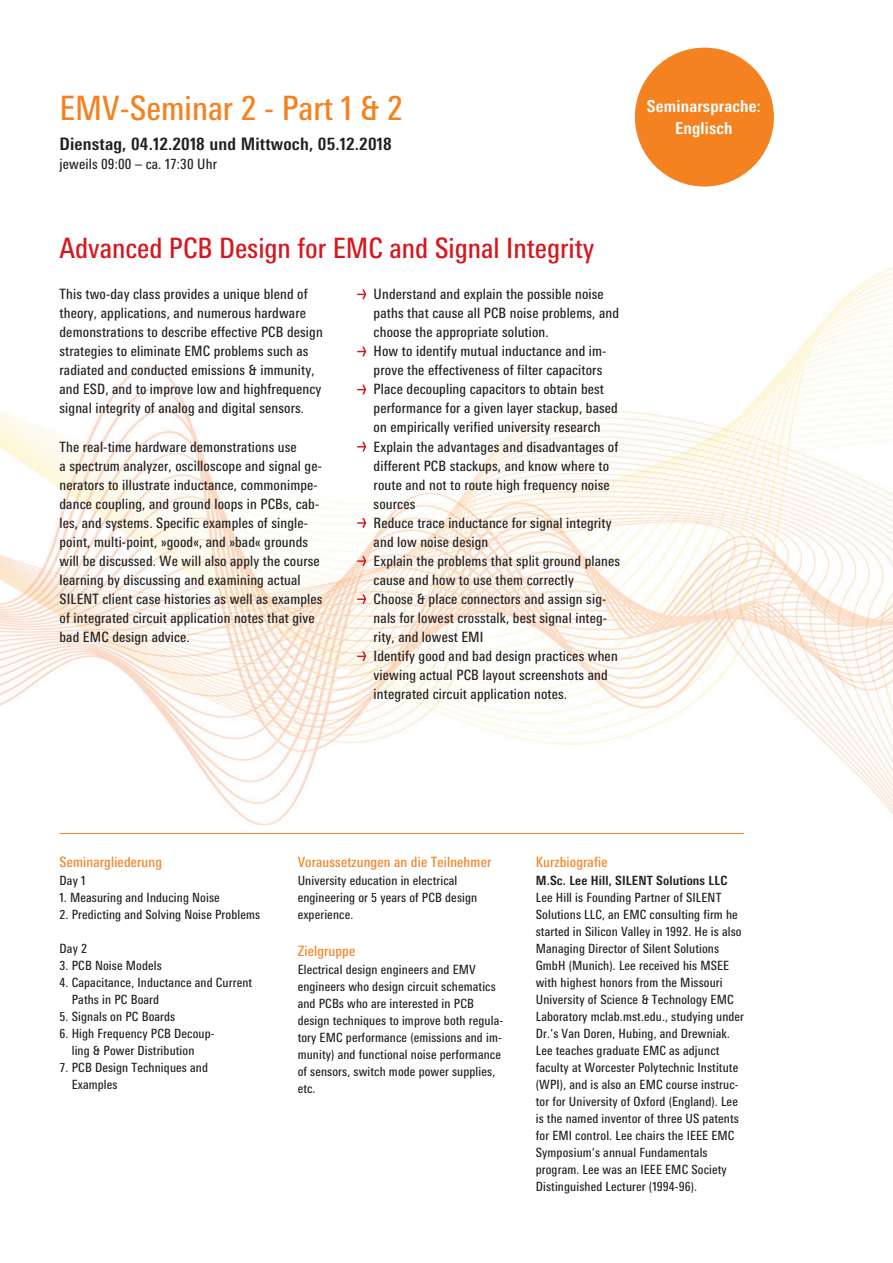
<style>
.page{position:relative;width:893px;height:1263px;background:#fff}
.page>*{position:absolute;margin:0;border:0;box-sizing:border-box;transform-origin:0 0}
.t1{font:condensed 33.6px "Messe Univers";color:#f58220}
.t2{font:condensed 28.05px "Messe Univers";color:#d7171f}
.t3{font:700 condensed 17.25px "Messe Univers";letter-spacing:.01em;color:#231f20}
.t4{font:700 condensed 16.5px/22.6px "Messe Univers";letter-spacing:.01em;color:#fff;text-align:center}
.t5{font:condensed 14.25px/19px "Messe Univers";letter-spacing:.01em;color:#231f20}
.t6{font:condensed 14.25px "Messe Univers";letter-spacing:.01em;color:#f58220}
.t7{font:condensed 12.75px/17px "Messe Univers";letter-spacing:.01em;color:#231f20}
.t8{font:700 condensed 12.75px "Messe Univers";letter-spacing:.01em;color:#231f20}
</style>
<div class="page">
<img style="left:0;top:267px;width:893px;height:557px">
<svg style="left:357px;top:289px;width:9px;height:10px"></svg>
<svg style="left:357px;top:347px;width:9px;height:9px"></svg>
<svg style="left:357px;top:385px;width:9px;height:9px"></svg>
<svg style="left:357px;top:442px;width:9px;height:9px"></svg>
<svg style="left:357px;top:518px;width:9px;height:10px"></svg>
<svg style="left:357px;top:556px;width:9px;height:10px"></svg>
<svg style="left:357px;top:594px;width:9px;height:10px"></svg>
<svg style="left:357px;top:651px;width:9px;height:10px"></svg>
<div style="left:635px;top:48px;width:139px;height:139px;background:#f58220;border-radius:50%"></div>
<hr style="left:60px;top:833px;width:684px;height:1px;background:#f58220">
<h1 class="t1" style="left:60px;top:87px;width:345px">EMV-Seminar 2 - Part 1 &amp; 2</h1>
<p class="t3" style="left:60px;top:133px;width:334px">Dienstag, 04.12.2018 und Mittwoch, 05.12.2018</p>
<p class="t5" style="left:60px;top:154px;width:159px">jeweils 09:00 – ca. 17:30 Uhr</p>
<h2 class="t2" style="left:60px;top:231px;width:536px">Advanced PCB Design for EMC and Signal Integrity</h2>
<p class="t5" style="left:60px;top:284px;width:265px">This two-day class provides a unique blend of theory, applications, and numerous hardware demonstrations to describe effective PCB design strategies to eliminate EMC problems such as radiated and conducted emissions &amp; immunity, and ESD, and to improve low and highfrequency signal integrity of analog and digital sensors.</p>
<p class="t5" style="left:60px;top:437px;width:265px">The real-time hardware demonstrations use<br>a spectrum analyzer, oscilloscope and signal ge&shy;nerators to illustrate inductance, commonimpe&shy;dance coupling, and ground loops in PCBs, cab&shy;les, and systems. Specific examples of single&shy;point, multi-point, »good«, and »bad« grounds will be discussed. We will also apply the course learning by discussing and examining actual SILENT client case histories as well as examples of integrated circuit application notes that give bad EMC design advice.</p>
<p class="t5" style="left:374px;top:284px;width:248px">Understand and explain the possible noise paths that cause all PCB noise problems, and choose the appropriate solution.<br>How to identify mutual inductance and im&shy;prove the effectiveness of filter capacitors Place decoupling capacitors to obtain best performance for a given layer stackup, based on empirically verified university research Explain the advantages and disadvantages of different PCB stackups, and know where to route and not to route high frequency noise sources<br>Reduce trace inductance for signal integrity and low noise design<br>Explain the problems that split ground planes cause and how to use them correctly<br>Choose &amp; place connectors and assign sig&shy;nals for lowest crosstalk, best signal integ&shy;rity, and lowest EMI<br>Identify good and bad design practices when viewing actual PCB layout screenshots and integrated circuit application notes.</p>
<p class="t4" style="left:647px;top:94px;width:115px">Seminarsprache:<br>Englisch</p>
<p class="t6" style="left:60px;top:853px;width:104px">Seminargliederung</p>
<p class="t7" style="left:60px;top:871px;width:27px">Day 1</p>
<p class="t7" style="left:60px;top:888px;width:162px">1. Measuring and Inducing Noise</p>
<p class="t7" style="left:60px;top:905px;width:202px">2. Predicting and Solving Noise Problems</p>
<p class="t7" style="left:60px;top:939px;width:29px">Day 2</p>
<p class="t7" style="left:60px;top:956px;width:104px">3. PCB Noise Models</p>
<p class="t7" style="left:72px;top:973px;width:182px;text-indent:-12px">4. Capacitance, Inductance and Current<br>Paths in PC Board</p>
<p class="t7" style="left:60px;top:1007px;width:117px">5. Signals on PC Boards</p>
<p class="t7" style="left:72px;top:1024px;width:144px;text-indent:-12px">6. High Frequency PCB Decoup&shy;ling &amp; Power Distribution</p>
<p class="t7" style="left:72px;top:1058px;width:138px;text-indent:-12px">7. PCB Design Techniques and<br>Examples</p>
<p class="t6" style="left:298px;top:853px;width:195px">Voraussetzungen an die Teilnehmer</p>
<p class="t7" style="left:298px;top:871px;width:181px">University education in electrical engineering or 5 years of PCB design experience.</p>
<p class="t6" style="left:298px;top:942px;width:59px">Zielgruppe</p>
<p class="t7" style="left:298px;top:960px;width:207px">Electrical design engineers and EMV engineers who design circuit schematics and PCBs who are interested in PCB design techniques to improve both regula&shy;tory EMC performance (emissions and im&shy;munity) and functional noise performance of sensors, switch mode power supplies, etc.</p>
<p class="t6" style="left:536px;top:853px;width:73px">Kurzbiografie</p>
<p class="t8" style="left:536px;top:872px;width:193px">M.Sc. Lee Hill, SILENT Solutions LLC</p>
<p class="t7" style="left:536px;top:888px;width:210px">Lee Hill is Founding Partner of SILENT Solutions LLC, an EMC consulting firm he started in Silicon Valley in 1992. He is also Managing Director of Silent Solutions GmbH (Munich). Lee received his MSEE with highest honors from the Missouri University of Science &amp; Technology EMC Laboratory mclab.mst.edu., studying under Dr.‘s Van Doren, Hubing, and Drewniak.<br>Lee teaches graduate EMC as adjunct faculty at Worcester Polytechnic Institute (WPI), and is also an EMC course instruc&shy;tor for University of Oxford (England). Lee is the named inventor of three US patents for EMI control. Lee chairs the IEEE EMC Symposium‘s annual Fundamentals program. Lee was an IEEE EMC Society Distinguished Lecturer (1994-96).</p>
</div>
